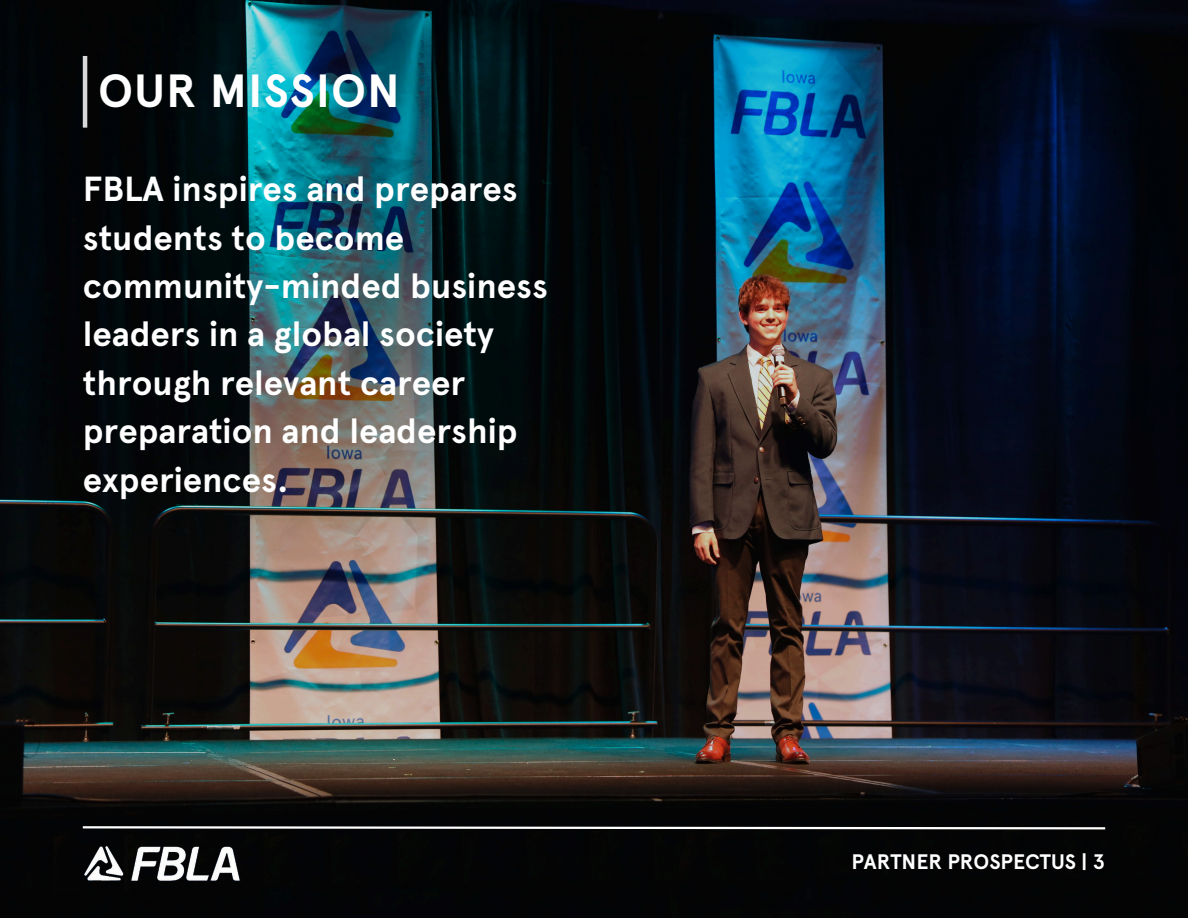
<style>
.page{position:relative;width:1188px;height:918px;background:#fff}
.page>*{position:absolute;margin:0;border:0;box-sizing:border-box;transform-origin:0 0}
.t1{font:700 46.5px "Apercu Pro";letter-spacing:.02em;color:#fff}
.t2{font:700 34.8px/48.3px "Apercu Pro";color:#fff}
.t3{font:700 21px "Apercu Pro";color:#fff}
</style>
<div class="page">
<img style="left:0;top:0;width:1188px;height:918px">
<svg style="left:81px;top:825px;width:1026px;height:6px"></svg>
<img style="left:83px;top:845px;width:160px;height:39px">
<p class="t1" style="left:98px;top:63px;width:303px">OUR MISSION</p>
<h2 class="t2" style="left:83px;top:165px;width:467px">FBLA inspires and prepares students to become community-minded business leaders in a global society through relevant career preparation and leadership experiences.</h2>
<h1 class="t3" style="left:851px;top:849px;width:255px">PARTNER PROSPECTUS | 3</h1>
</div>
